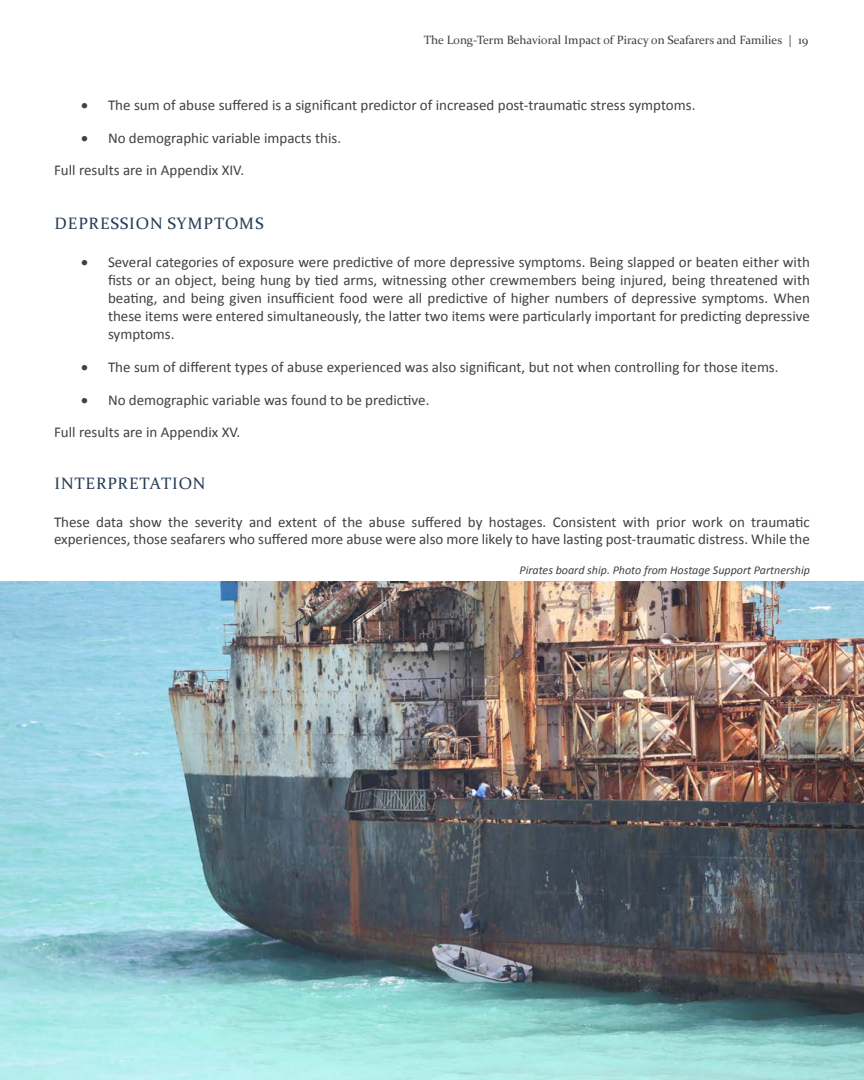
<style>
.page{position:relative;width:864px;height:1080px;background:#fff}
.page>*{position:absolute;margin:0;border:0;box-sizing:border-box;transform-origin:0 0}
.t1{font:16.5px "Constantia";letter-spacing:.06em;color:#253c57}
.t2{font:15px/18px "Calibri";color:#414042;text-align:justify}
.t3{font:12px "Constantia";color:#414042}
.t4{font:italic 12px "Calibri";color:#414042}
</style>
<div class="page">
<img style="left:0;top:581px;width:864px;height:499px">
<p class="t3" style="left:424px;top:32px;width:386px">The Long-Term Behavioral Impact of Piracy on Seafarers and Families | 19</p>
<p class="t2" style="left:81px;top:96px;width:616px">• The sum of abuse suffered is a significant predictor of increased post-traumatic stress symptoms.</p>
<p class="t2" style="left:81px;top:129px;width:262px">• No demographic variable impacts this.</p>
<p class="t2" style="left:54px;top:161px;width:192px">Full results are in Appendix XIV.</p>
<p class="t1" style="left:54px;top:212px;width:211px">DEPRESSION SYMPTOMS</p>
<p class="t2" style="left:108px;top:253px;width:704px;text-indent:-27px">• Several categories of exposure were predictive of more depressive symptoms. Being slapped or beaten either with fists or an object, being hung by tied arms, witnessing other crewmembers being injured, being threatened with beating, and being given insufficient food were all predictive of higher numbers of depressive symptoms. When these items were entered simultaneously, the latter two items were particularly important for predicting depressive symptoms.</p>
<p class="t2" style="left:81px;top:358px;width:699px">• The sum of different types of abuse experienced was also significant, but not when controlling for those items.</p>
<p class="t2" style="left:81px;top:391px;width:350px">• No demographic variable was found to be predictive.</p>
<p class="t2" style="left:54px;top:423px;width:188px">Full results are in Appendix XV.</p>
<p class="t1" style="left:54px;top:473px;width:152px">INTERPRETATION</p>
<p class="t2" style="left:54px;top:513px;width:758px;line-height:17.2px">These data show the severity and extent of the abuse suffered by hostages. Consistent with prior work on traumatic experiences, those seafarers who suffered more abuse were also more likely to have lasting post-traumatic distress. While the</p>
<p class="t4" style="left:520px;top:562px;width:292px">Pirates board ship. Photo from Hostage Support Partnership</p>
</div>
